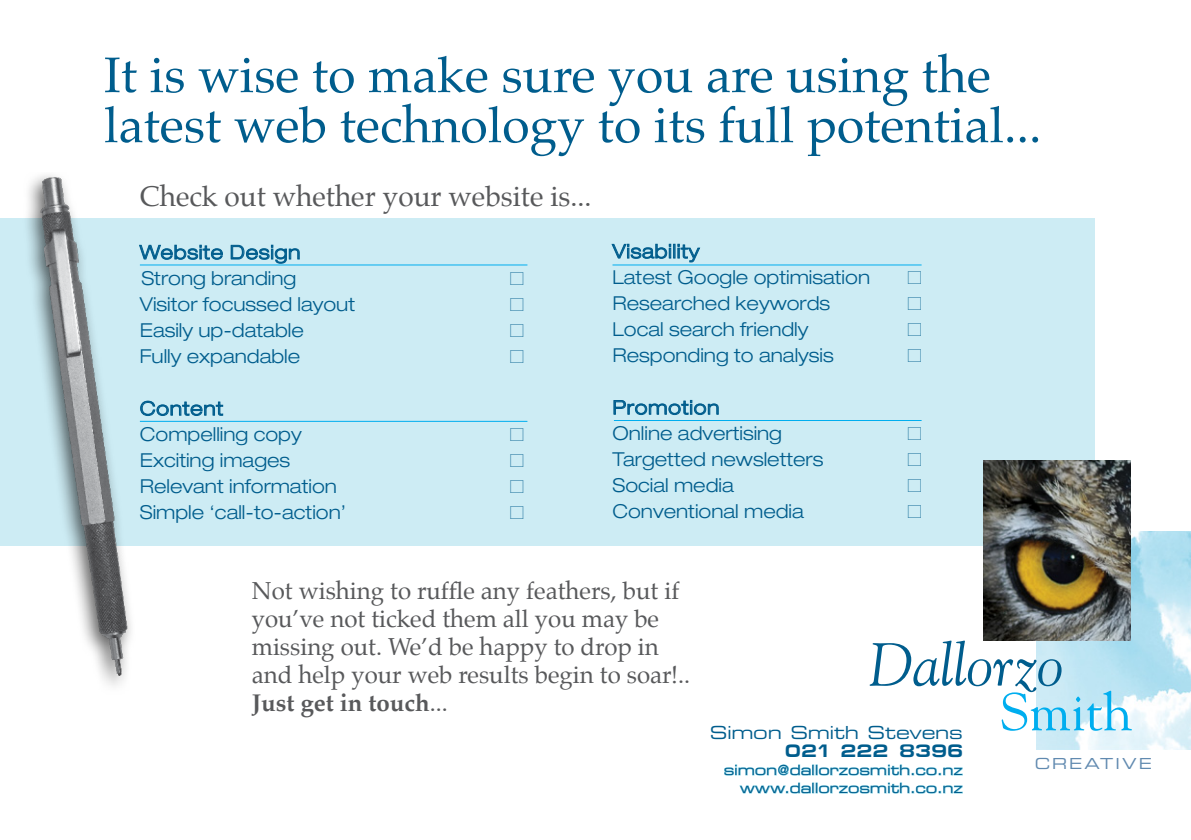
<style>
.page{position:relative;width:1191px;height:840px;background:#fff}
.page>*{position:absolute;margin:0;border:0;box-sizing:border-box;transform-origin:0 0}
.t1{font:50px/50px "Palatino";color:#005d8d}
.t2{font:28px "Palatino";color:#58595b}
.t3{font:24px/28px "Palatino";color:#58595b}
.t4{font:300 expanded 19.2px/26px "Helvetica Neue";color:#005d8d}
.t5{font:19.2px "Micro Extend FLF";color:#005d8d}
.t6{font:18px "Eurostile Extended Two";letter-spacing:-.015em;color:#005d8d}
.t7{font:700 18px "Micro Extend FLF";letter-spacing:.025em;color:#005d8d}
.t8{font:15.2px "Eurostile Extended Two";letter-spacing:.135em;color:#618ab0}
.t9{font:14px/18px "Eurostile Extended Two";letter-spacing:-.01em;color:#005d8d;text-align:right}
.s1{font-weight:700}
</style>
<div class="page">
<svg style="left:724px;top:764px;width:238px;height:11px"></svg>
<svg style="left:740px;top:782px;width:222px;height:11px"></svg>
<img style="left:1037px;top:531px;width:154px;height:218px">
<div style="left:0;top:217px;width:1094px;height:328px;background:#cdecf4"></div>
<svg style="left:869px;top:640px;width:263px;height:99px"></svg>
<svg style="left:140px;top:244px;width:83px;height:16px"></svg>
<svg style="left:230px;top:244px;width:70px;height:20px"></svg>
<svg style="left:140px;top:400px;width:83px;height:16px"></svg>
<svg style="left:611px;top:243px;width:89px;height:19px"></svg>
<svg style="left:613px;top:399px;width:106px;height:16px"></svg>
<img style="left:983px;top:460px;width:148px;height:179px">
<img style="left:7px;top:175px;width:133px;height:511px">
<hr style="left:140px;top:264px;width:387px;height:1px;background:#00aeef">
<hr style="left:140px;top:420px;width:387px;height:1px;background:#00aeef">
<hr style="left:614px;top:420px;width:307px;height:1px;background:#00aeef">
<hr style="left:612px;top:264px;width:309px;height:1px;background:#00aeef">
<h1 class="t1" style="left:104px;top:50px;width:939px">It is wise to make sure you are using the latest web technology to its full potential...</h1>
<h2 class="t2" style="left:140px;top:173px;width:453px">Check out whether your website is...</h2>
<p class="t4" style="left:140px;top:239px;width:162px">Website Design<br>Strong branding</p>
<p class="t5" style="left:509px;top:268px;width:17px">∫</p>
<p class="t4" style="left:140px;top:291px;width:217px">Visitor focussed layout</p>
<p class="t5" style="left:509px;top:294px;width:17px">∫</p>
<p class="t4" style="left:140px;top:317px;width:165px">Easily up-datable</p>
<p class="t5" style="left:509px;top:320px;width:17px">∫</p>
<p class="t4" style="left:140px;top:343px;width:162px">Fully expandable</p>
<p class="t5" style="left:509px;top:346px;width:17px">∫</p>
<p class="t4" style="left:140px;top:395px;width:163px">Content<br>Compelling copy</p>
<p class="t5" style="left:509px;top:424px;width:17px">∫</p>
<p class="t4" style="left:140px;top:447px;width:152px">Exciting images</p>
<p class="t5" style="left:509px;top:450px;width:17px">∫</p>
<p class="t4" style="left:140px;top:473px;width:198px">Relevant information</p>
<p class="t5" style="left:509px;top:476px;width:17px">∫</p>
<p class="t4" style="left:140px;top:499px;width:208px">Simple ‘call-to-action’</p>
<p class="t5" style="left:509px;top:502px;width:17px">∫</p>
<p class="t4" style="left:612px;top:238px;width:259px">Visability<br>Latest Google optimisation</p>
<p class="t5" style="left:907px;top:267px;width:17px">∫</p>
<p class="t4" style="left:612px;top:290px;width:219px">Researched keywords</p>
<p class="t5" style="left:907px;top:293px;width:17px">∫</p>
<p class="t4" style="left:612px;top:316px;width:197px">Local search friendly</p>
<p class="t5" style="left:907px;top:319px;width:17px">∫</p>
<p class="t4" style="left:612px;top:342px;width:223px">Responding to analysis</p>
<p class="t5" style="left:907px;top:345px;width:17px">∫</p>
<p class="t4" style="left:612px;top:394px;width:171px">Promotion<br>Online advertising</p>
<p class="t5" style="left:907px;top:423px;width:17px">∫</p>
<p class="t4" style="left:612px;top:446px;width:212px">Targetted newsletters</p>
<p class="t5" style="left:907px;top:449px;width:17px">∫</p>
<p class="t4" style="left:612px;top:472px;width:123px">Social media</p>
<p class="t5" style="left:907px;top:475px;width:17px">∫</p>
<p class="t4" style="left:612px;top:498px;width:193px">Conventional media</p>
<p class="t5" style="left:907px;top:501px;width:17px">∫</p>
<p class="t3" style="left:252px;top:576px;width:440px">Not wishing to ruffle any feathers, but if you’ve not ticked them all you may be missing out. We’d be happy to drop in and help your web results begin to soar!..<br><span class="s1">Just get in touch</span>...</p>
<p class="t6" style="left:709px;top:719px;width:255px">Simon Smith Stevens</p>
<p class="t7" style="left:785px;top:740px;width:179px">021 222 8396</p>
<p class="t9" style="left:723px;top:760px;width:241px">simon@dallorzosmith.co.nz www.dallorzosmith.co.nz</p>
<p class="t8" style="left:1035px;top:753px;width:118px">CREATIVE</p>
</div>
